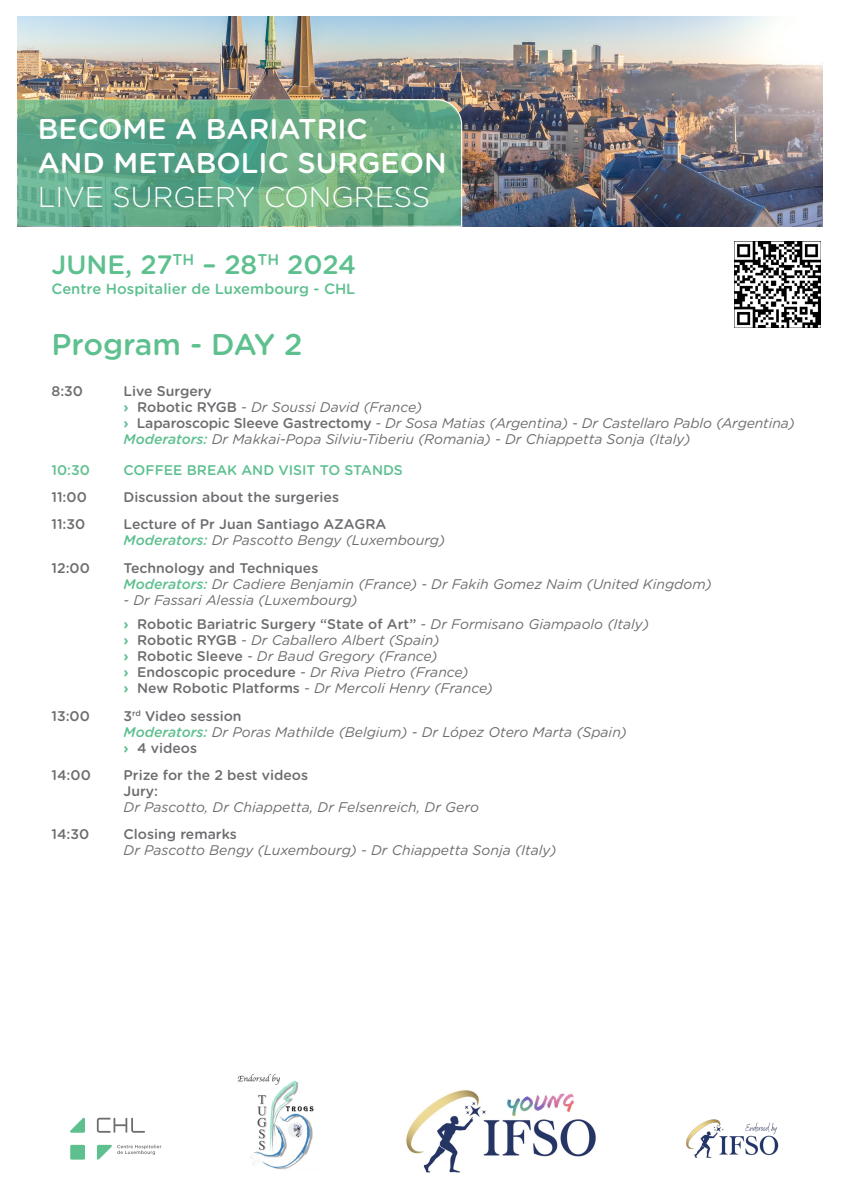
<style>
.page{position:relative;width:842px;height:1191px;background:#fff}
.page>*{position:absolute;margin:0;border:0;box-sizing:border-box;transform-origin:0 0}
.t1{font:500 30px "Gotham Rounded";letter-spacing:-.01em;color:#5ec08f}
.t2{font:500 28.6px/33.9px "Gotham Rounded";color:#fff}
.t3{font:300 28.6px "Gotham Rounded";color:#fff}
.t4{font:500 26.5px "Gotham Rounded";color:#5ec08f}
.t5{font:500 14.8px "Gotham Rounded";color:#5ec08f}
.t6{font:italic 14px/16px "Gotham Rounded";color:#6c6d70}
.t7{font:500 14px/16px "Gotham Rounded";color:#6c6d70}
.t8{font:500 14px "Gotham Rounded";color:#5ec08f}
.s1{font-weight:500;font-style:normal}
.s2{font-weight:700;font-style:normal;color:#5ec08f}
.s3{font-weight:500;color:#5ec08f}
.s4{font-style:italic;color:#5ec08f}
.s5{font-weight:400;font-style:italic}
</style>
<div class="page">
<img style="left:17px;top:17px;width:805px;height:209px">
<svg style="left:17px;top:98px;width:446px;height:129px;background:#67aa87"></svg>
<img style="left:735px;top:241px;width:86px;height:86px">
<div style="left:70px;top:1144px;width:15px;height:15px;background:#5ec08f"></div>
<svg style="left:70px;top:1117px;width:15px;height:15px"></svg>
<svg style="left:97px;top:1144px;width:64px;height:16px"></svg>
<svg style="left:97px;top:1117px;width:48px;height:15px"></svg>
<img style="left:406px;top:1090px;width:190px;height:83px">
<img style="left:686px;top:1119px;width:93px;height:39px">
<img style="left:237px;top:1074px;width:77px;height:95px">
<h2 class="t2" style="left:38px;top:111px;width:410px">BECOME A BARIATRIC<br>AND METABOLIC SURGEON</h2>
<h2 class="t3" style="left:38px;top:178px;width:394px">LIVE SURGERY CONGRESS</h2>
<h3 class="t4" style="left:52px;top:245px;width:306px">JUNE, 27<sup>TH</sup> – 28<sup>TH</sup> 2024</h3>
<p class="t5" style="left:52px;top:278px;width:305px">Centre Hospitalier de Luxembourg - CHL</p>
<h1 class="t1" style="left:52px;top:323px;width:253px">Program - DAY 2</h1>
<p class="t7" style="left:52px;top:383px;width:33px">8:30</p>
<p class="t6" style="left:124px;top:383px;width:673px"><span class="s1">Live Surgery<br></span><span class="s2">›</span> <span class="s1">Robotic RYGB</span> - Dr Soussi David (France)<br><span class="s2">›</span> <span class="s1">Laparoscopic Sleeve Gastrectomy</span> - Dr Sosa Matias (Argentina) - Dr Castellaro Pablo (Argentina)<br><span class="s3">Moderators:</span> Dr Makkai-Popa Silviu-Tiberiu (Romania) - Dr Chiappetta Sonja (Italy)</p>
<p class="t8" style="left:52px;top:460px;width:40px">10:30</p>
<p class="t8" style="left:124px;top:460px;width:281px">COFFEE BREAK AND VISIT TO STANDS</p>
<p class="t7" style="left:52px;top:488px;width:37px">11:00</p>
<p class="t7" style="left:124px;top:488px;width:217px">Discussion about the surgeries</p>
<p class="t7" style="left:52px;top:516px;width:35px">11:30</p>
<p class="t7" style="left:124px;top:516px;width:323px">Lecture of Pr Juan Santiago AZAGRA<br><span class="s4">Moderators:</span> <span class="s5">Dr Pascotto Bengy (Luxembourg)</span></p>
<p class="t7" style="left:52px;top:559px;width:40px">12:00</p>
<p class="t6" style="left:124px;top:559px;width:590px"><span class="s1">Technology and Techniques<br></span><span class="s3">Moderators:</span> Dr Cadiere Benjamin (France) - Dr Fakih Gomez Naim (United Kingdom)</p>
<p class="t6" style="left:124px;top:587px;width:527px;line-height:24.5px">- Dr Fassari Alessia (Luxembourg)<br><span class="s2">›</span> <span class="s1">Robotic Bariatric Surgery “State of Art”</span> - Dr Formisano Giampaolo (Italy)</p>
<p class="t6" style="left:124px;top:631px;width:371px"><span class="s2">›</span> <span class="s1">Robotic RYGB</span> - Dr Caballero Albert (Spain)<br><span class="s2">›</span> <span class="s1">Robotic Sleeve</span> - Dr Baud Gregory (France)<br><span class="s2">›</span> <span class="s1">Endoscopic procedure</span> - Dr Riva Pietro (France)<br><span class="s2">›</span> <span class="s1">New Robotic Platforms</span> - Dr Mercoli Henry (France)</p>
<p class="t7" style="left:52px;top:707px;width:40px">13:00</p>
<p class="t6" style="left:124px;top:707px;width:505px"><span class="s1">3</span><sup>rd</sup> <span class="s1">Video session<br></span><span class="s3">Moderators:</span> Dr Poras Mathilde (Belgium) - Dr López Otero Marta (Spain) <span class="s2">›</span> <span class="s1">4 videos</span></p>
<p class="t7" style="left:52px;top:766px;width:41px">14:00</p>
<p class="t7" style="left:124px;top:766px;width:186px">Prize for the 2 best videos<br>Jury:</p>
<p class="t6" style="left:124px;top:798px;width:357px">Dr Pascotto, Dr Chiappetta, Dr Felsenreich, Dr Gero</p>
<p class="t7" style="left:52px;top:825px;width:39px">14:30</p>
<p class="t7" style="left:124px;top:825px;width:115px">Closing remarks</p>
<p class="t6" style="left:124px;top:841px;width:435px">Dr Pascotto Bengy (Luxembourg) - Dr Chiappetta Sonja (Italy)</p>
</div>
